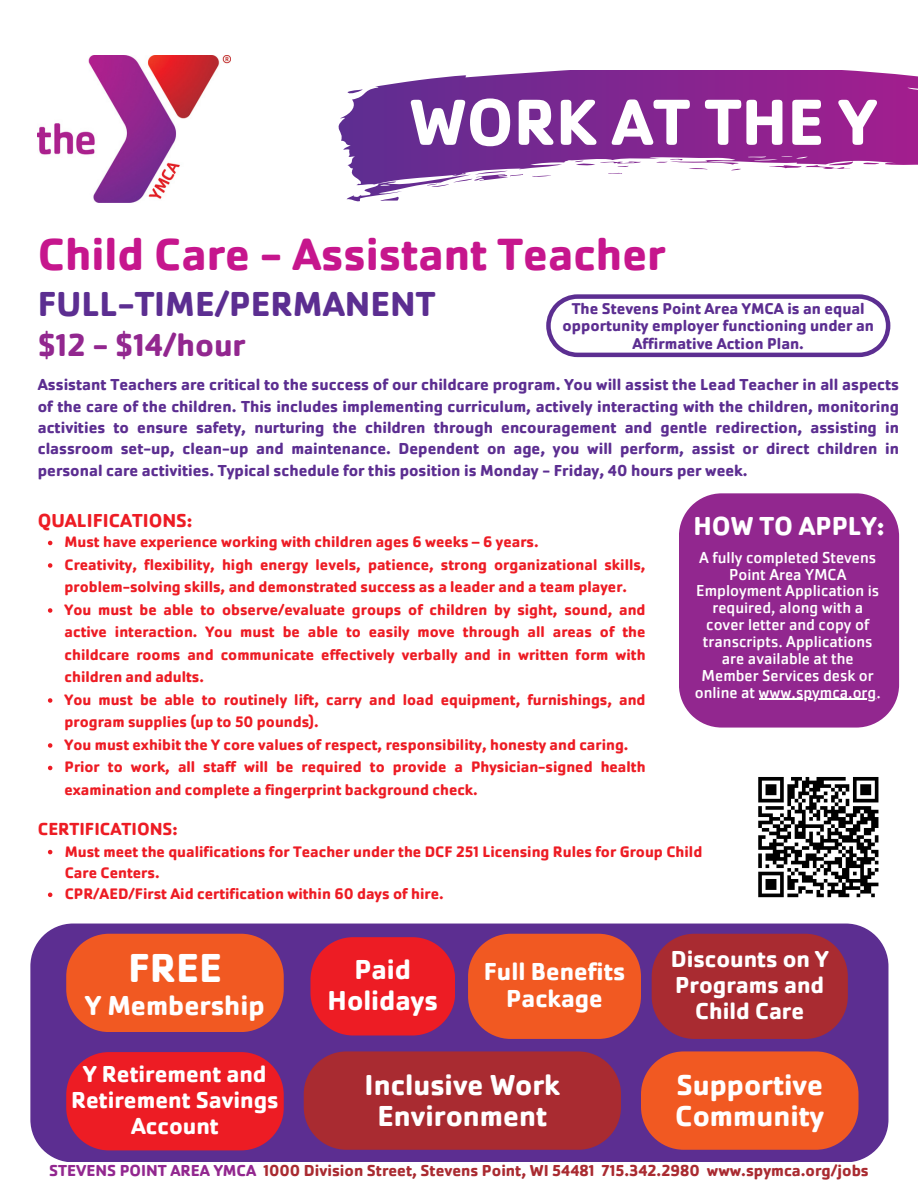
<style>
.page{position:relative;width:918px;height:1188px;background:#fff}
.page>*{position:absolute;margin:0;border:0;box-sizing:border-box;transform-origin:0 0}
.t1{font:700 67.5px "Cachet Pro";color:#fff}
.t2{font:700 46.8px "Cachet Pro";color:#c6168d}
.t3{font:700 42px "Cachet Pro";color:#fff}
.t4{font:700 36px "Cachet Pro";color:#5c2e91}
.t5{font:700 33px "Cachet Pro";color:#92278f}
.t6{font:700 30px/31.8px "Cachet Pro";color:#fff}
.t7{font:700 28.5px/30.6px "Cachet Pro";color:#fff;text-align:center}
.t8{font:700 27px "Cachet Pro";color:#fff}
.t9{font:700 25.5px/27.3px "Cachet Pro";color:#fff;text-align:center}
.t10{font:700 24px/26.1px "Cachet Pro";color:#fff;text-align:center}
.t11{font:700 19.5px "Cachet Pro";color:#ed1c24}
.t12{font:700 18.15px "Cachet Pro";color:#ed1c24}
.t13{font:700 16.5px/21.3px "Cachet Pro";color:#5c2e91;text-align:justify}
.t14{font:16.5px/16.8px "Cachet Pro";color:#fff;text-align:center}
.t15{font:700 16.5px "Cachet Pro";color:#a92b31}
.t16{font:700 16.2px/17.2px "Cachet Pro";color:#5c2e91;text-align:center}
.t17{font:700 15.75px/22.5px "Cachet Pro";color:#ed1c24}
.s1{color:#92278f}
</style>
<div class="page">
<img style="left:38px;top:55px;width:192px;height:147px">
<div style="left:30px;top:924px;width:858px;height:238px;background:#5c2e91;border-radius:43px"></div>
<div style="left:66px;top:934px;width:218px;height:98px;background:#f15922;border-radius:43px"></div>
<div style="left:310px;top:937px;width:145px;height:99px;background:#ed1c24;border-radius:43px"></div>
<div style="left:652px;top:934px;width:196px;height:105px;background:#a92b31;border-radius:43px"></div>
<div style="left:468px;top:934px;width:173px;height:105px;background:#f15922;border-radius:43px"></div>
<div style="left:66px;top:1052px;width:218px;height:98px;background:#ed1c24;border-radius:43px"></div>
<div style="left:641px;top:1051px;width:218px;height:99px;background:#f15922;border-radius:43px"></div>
<div style="left:304px;top:1051px;width:317px;height:99px;background:#a92b31;border-radius:43px"></div>
<svg style="left:339px;top:71px;width:579px;height:131px"></svg>
<svg style="left:48px;top:541px;width:4px;height:4px"></svg>
<svg style="left:48px;top:563px;width:4px;height:5px"></svg>
<svg style="left:48px;top:608px;width:4px;height:5px"></svg>
<svg style="left:48px;top:698px;width:4px;height:5px"></svg>
<svg style="left:48px;top:743px;width:4px;height:5px"></svg>
<svg style="left:48px;top:766px;width:4px;height:4px"></svg>
<div style="left:679px;top:493px;width:220px;height:235px;background:#92278f"></div>
<hr style="left:759px;top:699px;width:117px;height:1px;background:#fff">
<svg style="left:546px;top:294px;width:344px;height:63px"></svg>
<svg style="left:48px;top:850px;width:4px;height:4px"></svg>
<svg style="left:48px;top:893px;width:4px;height:4px"></svg>
<svg style="left:758px;top:777px;width:121px;height:121px"></svg>
<p class="t1" style="left:410px;top:79px;width:469px">WORK AT THE Y</p>
<p class="t2" style="left:38px;top:225px;width:629px">Child Care - Assistant Teacher</p>
<p class="t4" style="left:38px;top:281px;width:399px">FULL-TIME/PERMANENT</p>
<p class="t16" style="left:563px;top:300px;width:313px">The Stevens Point Area YMCA is an equal opportunity employer functioning under an<br>Affirmative Action Plan.</p>
<p class="t5" style="left:38px;top:324px;width:209px">$12 - $14/hour</p>
<p class="t13" style="left:38px;top:374px;width:863px">Assistant Teachers are critical to the success of our childcare program. You will assist the Lead Teacher in all aspects of the care of the children. This includes implementing curriculum, actively interacting with the children, monitoring activities to ensure safety, nurturing the children through encouragement and gentle redirection, assisting in classroom set-up, clean-up and maintenance. Dependent on age, you will perform, assist or direct children in personal care activities. Typical schedule for this position is Monday - Friday, 40 hours per week.</p>
<p class="t11" style="left:38px;top:508px;width:156px">QUALIFICATIONS:</p>
<p class="t17" style="left:65px;top:531px;width:476px">Must have experience working with children ages 6 weeks – 6 years.</p>
<p class="t17" style="left:65px;top:553px;width:582px">Creativity, flexibility, high energy levels, patience, strong organizational skills, problem-solving skills, and demonstrated success as a leader and a team player.</p>
<p class="t17" style="left:65px;top:598px;width:583px;text-align:justify">You must be able to observe/evaluate groups of children by sight, sound, and active interaction. You must be able to easily move through all areas of the childcare rooms and communicate effectively verbally and in written form with children and adults.</p>
<p class="t17" style="left:65px;top:688px;width:583px">You must be able to routinely lift, carry and load equipment, furnishings, and program supplies (up to 50 pounds).</p>
<p class="t17" style="left:65px;top:733px;width:565px">You must exhibit the Y core values of respect, responsibility, honesty and caring.</p>
<p class="t17" style="left:65px;top:756px;width:583px">Prior to work, all staff will be required to provide a Physician-signed health examination and complete a fingerprint background check.</p>
<p class="t8" style="left:694px;top:509px;width:192px">HOW TO APPLY:</p>
<p class="t14" style="left:695px;top:549px;width:188px">A fully completed Stevens<br>Point Area YMCA<br>Employment Application is required, along with a cover letter and copy of transcripts. Applications are available at the<br>Member Services desk or online at www.spymca.org.</p>
<p class="t12" style="left:38px;top:818px;width:141px">CERTIFICATIONS:</p>
<p class="t17" style="left:65px;top:841px;width:639px;line-height:21.3px">Must meet the qualifications for Teacher under the DCF 251 Licensing Rules for Group Child<br>Care Centers.</p>
<p class="t17" style="left:65px;top:883px;width:381px">CPR/AED/First Aid certification within 60 days of hire.</p>
<p class="t3" style="left:128px;top:941px;width:95px">FREE</p>
<p class="t7" style="left:85px;top:990px;width:181px">Y Membership</p>
<p class="t7" style="left:328px;top:954px;width:112px">Paid<br>Holidays</p>
<p class="t10" style="left:671px;top:945px;width:159px">Discounts on Y<br>Programs and<br>Child Care</p>
<p class="t9" style="left:484px;top:958px;width:143px">Full Benefits<br>Package</p>
<p class="t10" style="left:71px;top:1060px;width:209px">Y Retirement and<br>Retirement Savings<br>Account</p>
<p class="t6" style="left:675px;top:1069px;width:150px">Supportive<br>Community</p>
<p class="t6" style="left:365px;top:1069px;width:197px;text-align:center">Inclusive Work<br>Environment</p>
<p class="t15" style="left:49px;top:1160px;width:821px"><span class="s1">STEVENS POINT AREA YMCA</span> 1000 Division Street, Stevens Point, WI 54481 715.342.2980 www.spymca.org/jobs</p>
</div>
